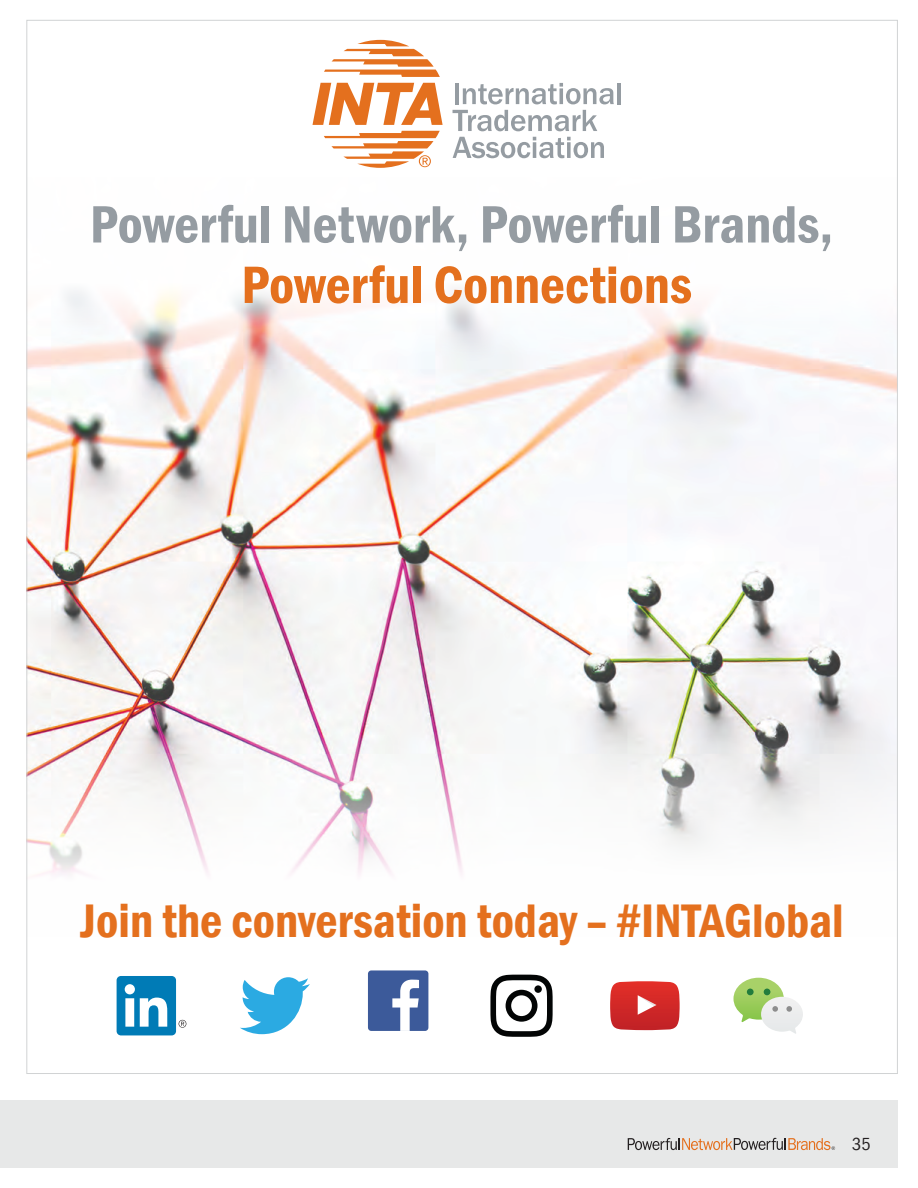
<style>
.page{position:relative;width:918px;height:1188px;background:#fff}
.page>*{position:absolute;margin:0;border:0;box-sizing:border-box;transform-origin:0 0}
.t1{font:600 condensed 54.45px "Franklin Gothic";color:#959ca2}
.t2{font:600 condensed 54.45px "Franklin Gothic";color:#e4701e}
.t3{font:600 condensed 48.3px "Franklin Gothic";color:#e4701e}
.t4{font:condensed 18px "Franklin Gothic LT Com";color:#231f20}
</style>
<div class="page">
<div style="left:0;top:1100px;width:898px;height:68px;background:#e7e8e8"></div>
<svg style="left:628px;top:1138px;width:207px;height:12px"></svg>
<img style="left:28px;top:372px;width:868px;height:335px">
<svg style="left:28px;top:289px;width:859px;height:83px"></svg>
<svg style="left:28px;top:707px;width:868px;height:329px"></svg>
<hr style="left:455px;top:83px;width:4px;height:21px;background:#959ca2">
<svg style="left:463px;top:83px;width:151px;height:21px"></svg>
<hr style="left:617px;top:83px;width:4px;height:21px;background:#959ca2">
<svg style="left:453px;top:110px;width:144px;height:21px"></svg>
<svg style="left:453px;top:137px;width:151px;height:21px"></svg>
<svg style="left:313px;top:83px;width:130px;height:42px"></svg>
<svg style="left:324px;top:40px;width:116px;height:37px"></svg>
<svg style="left:324px;top:131px;width:116px;height:37px"></svg>
<div style="left:368px;top:970px;width:60px;height:61px;background:#3c5a9a;border-radius:3px"></div>
<svg style="left:392px;top:980px;width:27px;height:51px"></svg>
<svg style="left:240px;top:977px;width:70px;height:57px"></svg>
<svg style="left:610px;top:981px;width:70px;height:49px"></svg>
<svg style="left:490px;top:975px;width:63px;height:62px"></svg>
<div style="left:534px;top:985px;width:8px;height:8px;background:#030505;border-radius:50%"></div>
<svg style="left:179px;top:1020px;width:7px;height:8px"></svg>
<div style="left:117px;top:976px;width:59px;height:59px;background:#007bb6;border-radius:4px"></div>
<svg style="left:125px;top:984px;width:42px;height:43px"></svg>
<svg style="left:733px;top:978px;width:70px;height:56px"></svg>
<p class="t1" style="left:90px;top:188px;width:745px">Powerful Network, Powerful Brands,</p>
<p class="t2" style="left:241px;top:248px;width:452px">Powerful Connections</p>
<p class="t3" style="left:81px;top:888px;width:765px">Join the conversation today – #INTAGlobal</p>
<p class="t4" style="left:852px;top:1134px;width:20px">35</p>
</div>
